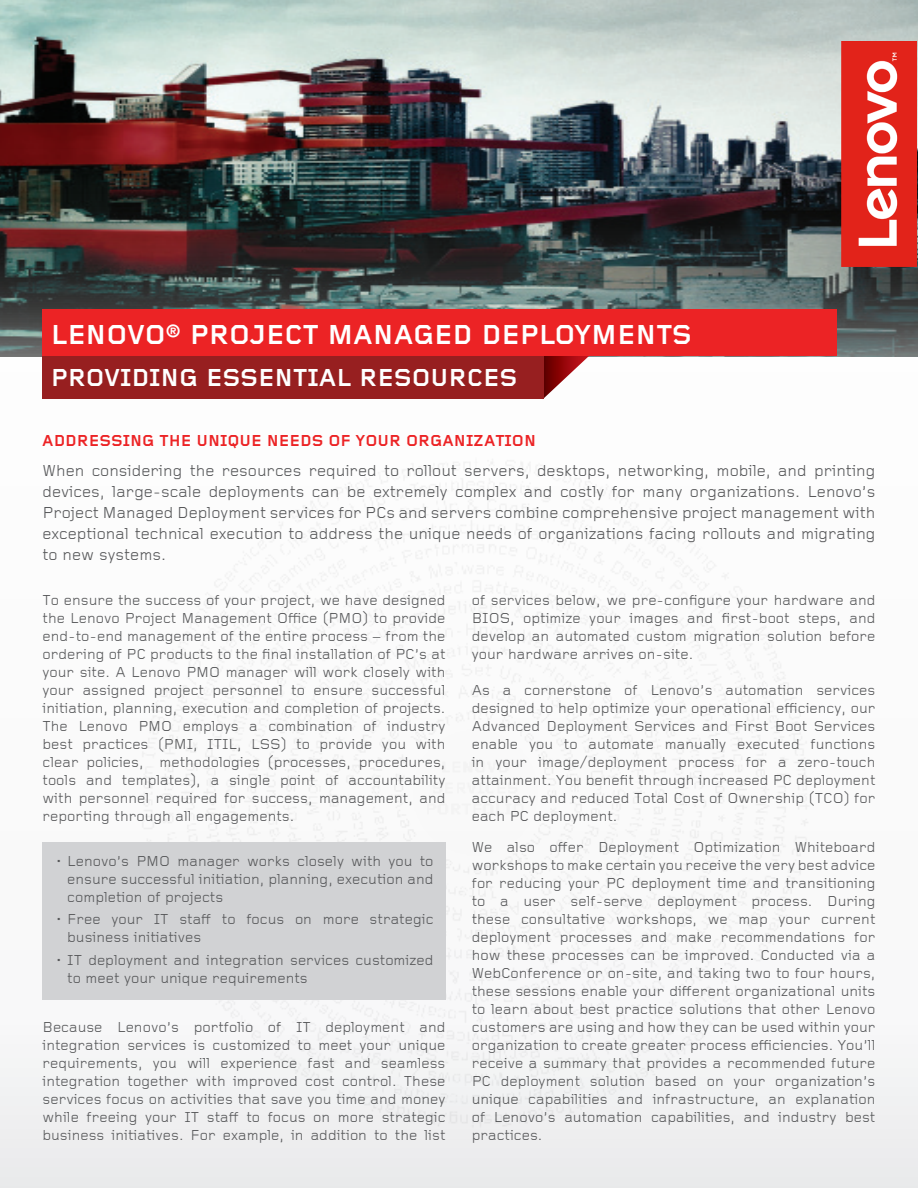
<style>
.page{position:relative;width:918px;height:1188px;background:#fbfbfb}
.page>*{position:absolute;margin:0;border:0;box-sizing:border-box;transform-origin:0 0}
.t1{font:700 28.5px "Foundry Gridnik";color:#fff}
.t2{font:700 25.5px "Foundry Gridnik";color:#fff}
.MCP2_Intel_Top_BC{font:16.5px/21px "Foundry Gridnik";color:#57585a;text-align:justify}
.MCP2_Intel_Top_BC-2{font:700 16.5px "Foundry Gridnik";color:#ec2325}
.MCP2_Intel_Top_BC-3{font:15px/18px "Foundry Gridnik";color:#57585a;text-align:justify}
</style>
<div class="page">
<img style="left:0;top:0;width:918px;height:356px">
<svg style="left:544px;top:356px;width:72px;height:32px"></svg>
<div style="left:42px;top:353px;width:502px;height:46px;background:#971f20"></div>
<div style="left:42px;top:310px;width:795px;height:46px;background:#ec2325"></div>
<img style="left:29px;top:388px;width:889px;height:800px">
<div style="left:43px;top:842px;width:403px;height:157px;background:#d1d2d4"></div>
<img style="left:842px;top:41px;width:75px;height:225px">
<p class="t1" style="left:51px;top:318px;width:643px">LENOVO® PROJECT MANAGED DEPLOYMENTS</p>
<p class="t2" style="left:51px;top:363px;width:468px">PROVIDING ESSENTIAL RESOURCES</p>
<p class="MCP2_Intel_Top_BC-2" style="left:42px;top:432px;width:495px">ADDRESSING THE UNIQUE NEEDS OF YOUR ORGANIZATION</p>
<p class="MCP2_Intel_Top_BC" style="left:43px;top:460px;width:835px">When considering the resources required to rollout servers, desktops, networking, mobile, and printing devices, large-scale deployments can be extremely complex and costly for many organizations. Lenovo’s Project Managed Deployment services for PCs and servers combine comprehensive project management with exceptional technical execution to address the unique needs of organizations facing rollouts and migrating to new systems.</p>
<p class="MCP2_Intel_Top_BC-3" style="left:43px;top:592px;width:405px">To ensure the success of your project, we have designed the Lenovo Project Management Office (PMO) to provide end-to-end management of the entire process – from the ordering of PC products to the final installation of PC’s at your site. A Lenovo PMO manager will work closely with your assigned project personnel to ensure successful initiation, planning, execution and completion of projects.<br>The Lenovo PMO employs a combination of industry best practices (PMI, ITIL, LSS) to provide you with clear policies, methodologies (processes, procedures, tools and templates), a single point of accountability with personnel required for success, management, and reporting through all engagements.</p>
<p class="MCP2_Intel_Top_BC-3" style="left:67px;top:853px;width:368px;text-indent:-12px">• Lenovo’s PMO manager works closely with you to ensure successful initiation, planning, execution and completion of projects</p>
<p class="MCP2_Intel_Top_BC-3" style="left:67px;top:911px;width:368px;text-indent:-12px">• Free your IT staff to focus on more strategic business initiatives</p>
<p class="MCP2_Intel_Top_BC-3" style="left:67px;top:951px;width:368px;text-indent:-12px">• IT deployment and integration services customized to meet your unique requirements</p>
<p class="MCP2_Intel_Top_BC-3" style="left:43px;top:1019px;width:405px">Because Lenovo’s portfolio of IT deployment and integration services is customized to meet your unique requirements, you will experience fast and seamless integration together with improved cost control. These services focus on activities that save you time and money while freeing your IT staff to focus on more strategic business initiatives. For example, in addition to the list</p>
<p class="MCP2_Intel_Top_BC-3" style="left:472px;top:592px;width:405px">of services below, we pre-configure your hardware and BIOS, optimize your images and first-boot steps, and develop an automated custom migration solution before your hardware arrives on-site.</p>
<p class="MCP2_Intel_Top_BC-3" style="left:472px;top:681px;width:405px">As a cornerstone of Lenovo’s automation services designed to help optimize your operational efficiency, our Advanced Deployment Services and First Boot Services enable you to automate manually executed functions in your image/deployment process for a zero-touch attainment. You benefit through increased PC deployment accuracy and reduced Total Cost of Ownership (TCO) for each PC deployment.</p>
<p class="MCP2_Intel_Top_BC-3" style="left:472px;top:838px;width:405px">We also offer Deployment Optimization Whiteboard workshops to make certain you receive the very best advice for reducing your PC deployment time and transitioning to a user self-serve deployment process. During these consultative workshops, we map your current deployment processes and make recommendations for how these processes can be improved. Conducted via a WebConference or on-site, and taking two to four hours, these sessions enable your different organizational units to learn about best practice solutions that other Lenovo customers are using and how they can be used within your organization to create greater process efficiencies. You’ll receive a summary that provides a recommended future PC deployment solution based on your organization’s unique capabilities and infrastructure, an explanation of Lenovo’s automation capabilities, and industry best practices.</p>
</div>
